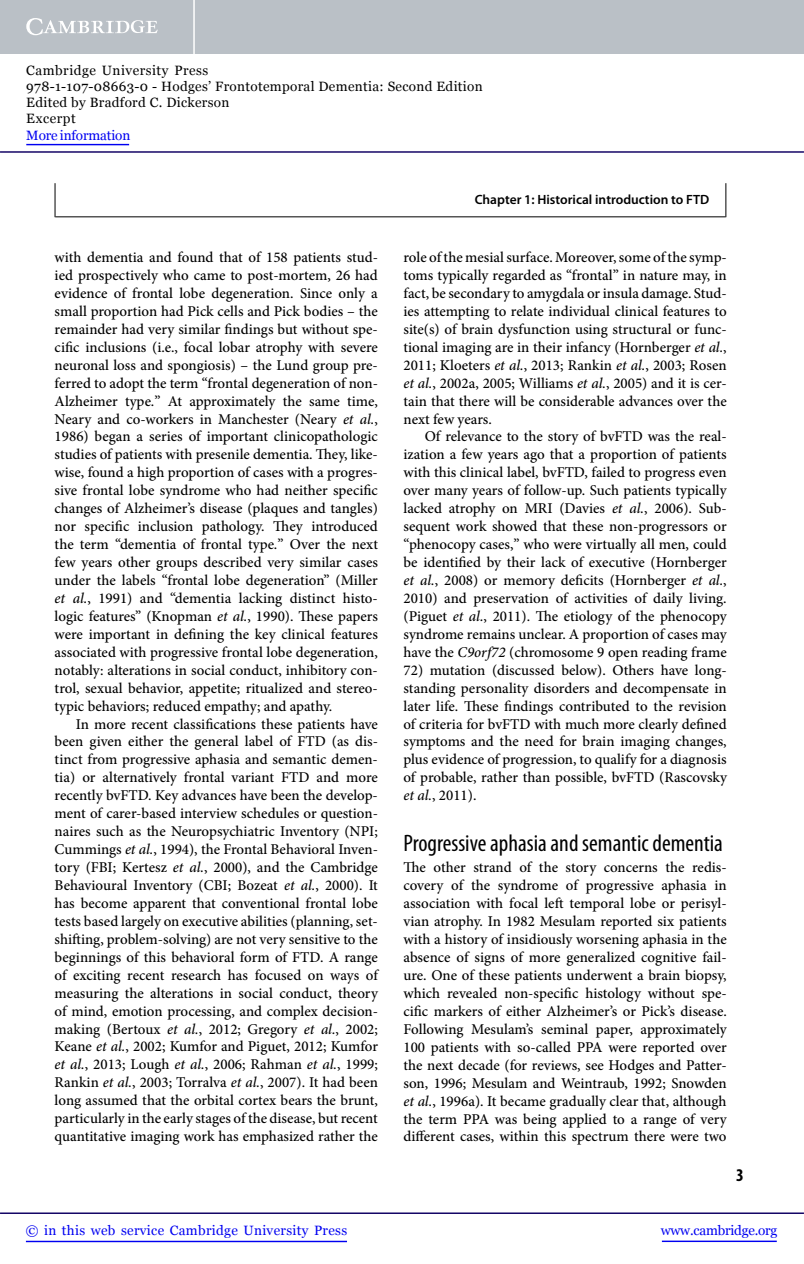
<style>
.page{position:relative;width:804px;height:1264px;background:#fff}
.page>*{position:absolute;margin:0;border:0;box-sizing:border-box;transform-origin:0 0}
.t1{font:condensed 23.85px "Myriad Pro";color:#000}
.t2{font:700 condensed 18px "Myriad Pro";color:#000}
.t3{font:500 15px/18px "Minion Pro";color:#000;text-align:justify}
.t4{font:13.5px/16.2px "Georgia";letter-spacing:.025em;color:#000}
.t5{font:13.5px "Georgia";letter-spacing:.025em;color:#0000f1}
.t6{font:600 13.5px "Myriad Pro";color:#000}
.t7{font:13.5px "Georgia";letter-spacing:-.015em;color:#0000f1}
.t8{font:13.5px "Georgia";letter-spacing:-.01em;color:#0000f1}
.s1{font-style:italic}
</style>
<div class="page">
<hr style="left:55px;top:183px;width:1px;height:34px;background:#000">
<hr style="left:55px;top:216px;width:670px;height:1px;background:#000">
<hr style="left:725px;top:183px;width:1px;height:34px;background:#000">
<div style="left:0;top:0;width:804px;height:54px;background:#bac0c6"></div>
<svg style="left:26px;top:18px;width:132px;height:17px"></svg>
<hr style="left:193px;top:0;width:2px;height:54px;background:#fff">
<hr style="left:0;top:151px;width:804px;height:2px;background:#150666">
<hr style="left:662px;top:1240px;width:114px;height:2px;background:#0000f1">
<hr style="left:0;top:1212px;width:804px;height:1px;background:#150666">
<hr style="left:26px;top:1240px;width:321px;height:2px;background:#0000f1">
<hr style="left:26px;top:144px;width:103px;height:1px;background:#0000f1">
<p class="t4" style="left:26px;top:62px;width:458px">Cambridge University Press<br>978-1-107-08663-0 - Hodges’ Frontotemporal Dementia: Second Edition Edited by Bradford C. Dickerson<br>Excerpt</p>
<p class="t8" style="left:26px;top:127px;width:105px">More information</p>
<p class="t3" style="left:55px;top:249px;width:325px">with dementia and found that of 158 patients stud&shy;ied prospectively who came to post-mortem, 26 had evidence of frontal lobe degeneration. Since only a small proportion had Pick cells and Pick bodies – the remainder had very similar findings but without spe&shy;cific inclusions (i.e., focal lobar atrophy with severe neuronal loss and spongiosis) – the Lund group pre&shy;ferred to adopt the term “frontal degeneration of non-Alzheimer type.” At approximately the same time, Neary and co-workers in Manchester (Neary <span class="s1">et al.</span>, 1986) began a series of important clinicopathologic studies of patients with presenile dementia. They, like&shy;wise, found a high proportion of cases with a progres&shy;sive frontal lobe syndrome who had neither specific changes of Alzheimer’s disease (plaques and tangles) nor specific inclusion pathology. They introduced the term “dementia of frontal type.” Over the next few years other groups described very similar cases under the labels “frontal lobe degeneration” (Miller <span class="s1">et al.</span>, 1991) and “dementia lacking distinct histo&shy;logic features” (Knopman <span class="s1">et al.</span>, 1990). These papers were important in defining the key clinical features associated with progressive frontal lobe degeneration, notably: alterations in social conduct, inhibitory con&shy;trol, sexual behavior, appetite; ritualized and stereo&shy;typic behaviors; reduced empathy; and apathy.</p>
<p class="t3" style="left:55px;top:716px;width:325px;text-indent:21px">In more recent classifications these patients have been given either the general label of FTD (as dis&shy;tinct from progressive aphasia and semantic demen&shy;tia) or alternatively frontal variant FTD and more recently bvFTD. Key advances have been the develop&shy;ment of carer-based interview schedules or question&shy;naires such as the Neuropsychiatric Inventory (NPI; Cummings <span class="s1">et al.</span>, 1994), the Frontal Behavioral Inven&shy;tory (FBI; Kertesz <span class="s1">et al.</span>, 2000), and the Cambridge Behavioural Inventory (CBI; Bozeat <span class="s1">et al.</span>, 2000). It has become apparent that conventional frontal lobe tests based largely on executive abilities (planning, set&shy;shifting, problem-solving) are not very sensitive to the beginnings of this behavioral form of FTD. A range of exciting recent research has focused on ways of measuring the alterations in social conduct, theory of mind, emotion processing, and complex decision&shy;making (Bertoux <span class="s1">et al.</span>, 2012; Gregory <span class="s1">et al.</span>, 2002; Keane <span class="s1">et al.</span>, 2002; Kumfor and Piguet, 2012; Kumfor <span class="s1">et al.</span>, 2013; Lough <span class="s1">et al.</span>, 2006; Rahman <span class="s1">et al.</span>, 1999; Rankin <span class="s1">et al.</span>, 2003; Torralva <span class="s1">et al.</span>, 2007). It had been long assumed that the orbital cortex bears the brunt, particularly in the early stages of the disease, but recent quantitative imaging work has emphasized rather the</p>
<p class="t6" style="left:474px;top:194px;width:236px">Chapter 1: Historical introduction to FTD</p>
<p class="t3" style="left:403px;top:249px;width:325px">role of the mesial surface. Moreover, some of the symp&shy;toms typically regarded as “frontal” in nature may, in fact, be secondary to amygdala or insula damage. Stud&shy;ies attempting to relate individual clinical features to site(s) of brain dysfunction using structural or func&shy;tional imaging are in their infancy (Hornberger <span class="s1">et al.</span>, 2011; Kloeters <span class="s1">et al.</span>, 2013; Rankin <span class="s1">et al.</span>, 2003; Rosen <span class="s1">et al.</span>, 2002a, 2005; Williams <span class="s1">et al.</span>, 2005) and it is cer&shy;tain that there will be considerable advances over the next few years.</p>
<p class="t3" style="left:403px;top:429px;width:325px;text-indent:21px">Of relevance to the story of bvFTD was the real&shy;ization a few years ago that a proportion of patients with this clinical label, bvFTD, failed to progress even over many years of follow-up. Such patients typically lacked atrophy on MRI (Davies <span class="s1">et al.</span>, 2006). Sub&shy;sequent work showed that these non-progressors or “phenocopy cases,” who were virtually all men, could be identified by their lack of executive (Hornberger <span class="s1">et al.</span>, 2008) or memory deficits (Hornberger <span class="s1">et al.</span>, 2010) and preservation of activities of daily living. (Piguet <span class="s1">et al.</span>, 2011). The etiology of the phenocopy syndrome remains unclear. A proportion of cases may have the <span class="s1">C9orf72</span> (chromosome 9 open reading frame</p>
<p class="t3" style="left:403px;top:662px;width:325px">72) mutation (discussed below). Others have long&shy;standing personality disorders and decompensate in later life. These findings contributed to the revision of criteria for bvFTD with much more clearly defined symptoms and the need for brain imaging changes, plus evidence of progression, to qualify for a diagnosis of probable, rather than possible, bvFTD (Rascovsky <span class="s1">et al.</span>, 2011).</p>
<h1 class="t1" style="left:403px;top:834px;width:321px">Progressive aphasia and semantic dementia</h1>
<p class="t3" style="left:403px;top:859px;width:325px">The other strand of the story concerns the redis&shy;covery of the syndrome of progressive aphasia in association with focal left temporal lobe or perisyl&shy;vian atrophy. In 1982 Mesulam reported six patients with a history of insidiously worsening aphasia in the absence of signs of more generalized cognitive fail&shy;ure. One of these patients underwent a brain biopsy, which revealed non-specific histology without spe&shy;cific markers of either Alzheimer’s or Pick’s disease.<br>Following Mesulam’s seminal paper, approximately 100 patients with so-called PPA were reported over the next decade (for reviews, see Hodges and Patter&shy;son, 1996; Mesulam and Weintraub, 1992; Snowden <span class="s1">et al.</span>, 1996a). It became gradually clear that, although the term PPA was being applied to a range of very different cases, within this spectrum there were two</p>
<p class="t2" style="left:736px;top:1168px;width:9px">3</p>
<p class="t5" style="left:26px;top:1222px;width:323px">© in this web service Cambridge University Press</p>
<p class="t7" style="left:661px;top:1222px;width:118px">www.cambridge.org</p>
</div>
